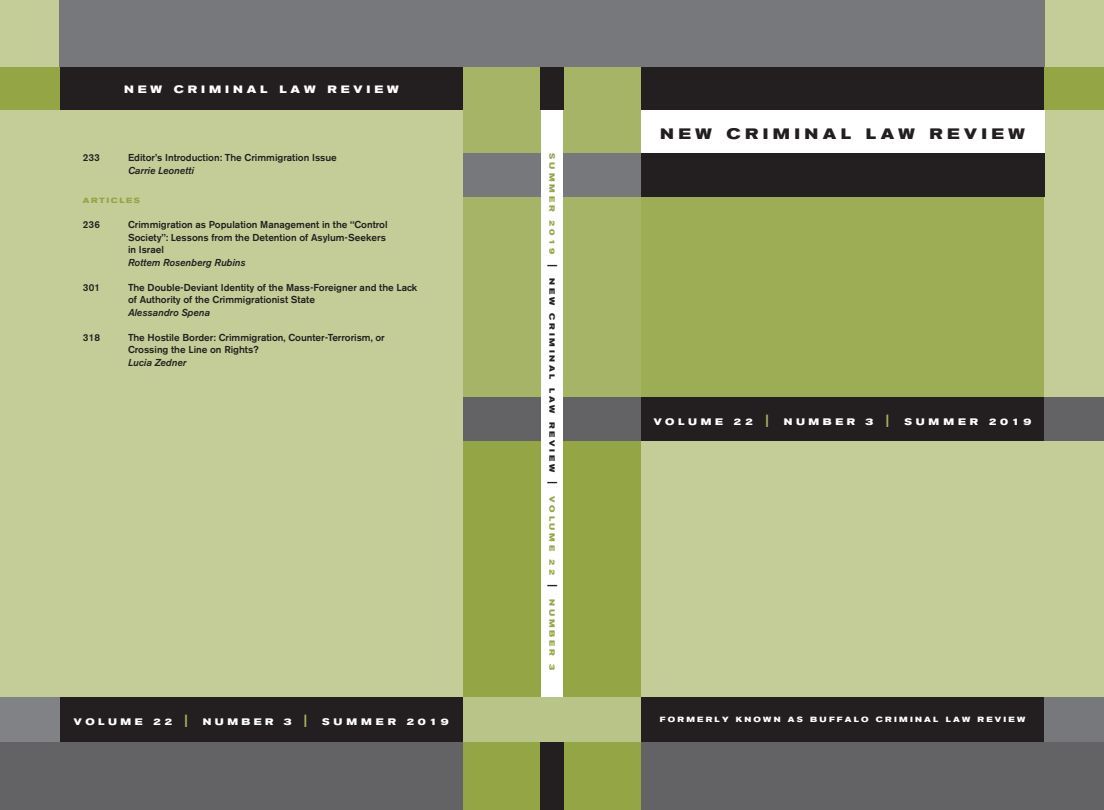
<style>
.page{position:relative;width:1104px;height:810px;background:#fff}
.page>*{position:absolute;margin:0;border:0;box-sizing:border-box;transform-origin:0 0}
.t1{font:700 expanded 15px "Akzidenz Grotesk BE";letter-spacing:.3em;color:#231f20}
.t2{font:700 expanded 10.62px "Akzidenz Grotesk BE";letter-spacing:.37em;color:#fff}
.t3{font:500 10px/12.5px "Akzidenz Grotesk BE";color:#231f20}
.t4{font:italic 500 10px "Akzidenz Grotesk BE";color:#231f20}
.t5{font:700 expanded 9.38px "Akzidenz Grotesk BE";letter-spacing:.38em;color:#fff}
.t6{font:700 expanded 7.5px "Akzidenz Grotesk BE";letter-spacing:.3em;color:#fff}
.t7{font:700 expanded 7.5px "Akzidenz Grotesk BE";letter-spacing:.37em;color:#231f20}
.t8{font:700 expanded 7.5px "Akzidenz Grotesk BE";letter-spacing:.4em;color:#94a545}
.t9{font:700 expanded 7.5px "Akzidenz Grotesk BE";letter-spacing:.2em;color:#94a545}
.s1{font-weight:400;font-stretch:normal;font-size:17.5px;color:#a6b467}
.s2{font-weight:400;font-stretch:normal;font-size:13.75px;color:#231f20}
.s3{font-weight:400;font-stretch:normal;font-size:13.75px}
.s4{color:#94a545}
</style>
<div class="page">
<div style="left:0;top:741px;width:463px;height:69px;background:#636366"></div>
<div style="left:60px;top:110px;width:403px;height:587px;background:#c4cd98"></div>
<div style="left:0;top:0;width:60px;height:698px;background:#c4cd98"></div>
<div style="left:60px;top:697px;width:403px;height:44px;background:#231f20"></div>
<div style="left:60px;top:67px;width:403px;height:43px;background:#231f20"></div>
<div style="left:463px;top:67px;width:77px;height:330px;background:#a6b467"></div>
<div style="left:463px;top:441px;width:77px;height:369px;background:#94a545"></div>
<div style="left:463px;top:697px;width:77px;height:44px;background:#b9c488"></div>
<div style="left:463px;top:153px;width:77px;height:44px;background:#76787b"></div>
<div style="left:0;top:67px;width:60px;height:43px;background:#94a545"></div>
<div style="left:463px;top:397px;width:77px;height:44px;background:#636366"></div>
<div style="left:0;top:697px;width:60px;height:44px;background:#808285"></div>
<div style="left:60px;top:0;width:480px;height:67px;background:#76787b"></div>
<div style="left:640px;top:741px;width:463px;height:69px;background:#636366"></div>
<div style="left:640px;top:197px;width:404px;height:200px;background:#9dad56"></div>
<div style="left:640px;top:441px;width:404px;height:257px;background:#c4cd98"></div>
<div style="left:1044px;top:0;width:59px;height:697px;background:#c4cd98"></div>
<div style="left:563px;top:0;width:481px;height:67px;background:#76787b"></div>
<div style="left:640px;top:397px;width:404px;height:44px;background:#231f20"></div>
<div style="left:1044px;top:397px;width:59px;height:44px;background:#636366"></div>
<div style="left:640px;top:697px;width:404px;height:44px;background:#231f20"></div>
<div style="left:640px;top:67px;width:404px;height:43px;background:#231f20"></div>
<div style="left:563px;top:67px;width:77px;height:330px;background:#a6b467"></div>
<div style="left:563px;top:441px;width:77px;height:369px;background:#94a545"></div>
<div style="left:563px;top:697px;width:77px;height:44px;background:#b9c488"></div>
<div style="left:563px;top:153px;width:77px;height:44px;background:#76787b"></div>
<div style="left:1044px;top:67px;width:59px;height:43px;background:#94a545"></div>
<div style="left:563px;top:397px;width:77px;height:44px;background:#636366"></div>
<div style="left:1044px;top:697px;width:59px;height:44px;background:#76787b"></div>
<div style="left:640px;top:153px;width:404px;height:44px;background:#231f20"></div>
<div style="left:538px;top:0;width:27px;height:67px;background:#76787b"></div>
<div style="left:540px;top:741px;width:23px;height:69px;background:#231f20"></div>
<div style="left:540px;top:67px;width:23px;height:43px;background:#231f20"></div>
<div style="left:538px;top:697px;width:27px;height:44px;background:#b9c488"></div>
<p class="t2" style="left:124px;top:86px;width:276px">NEW CRIMINAL LAW REVIEW</p>
<p class="t3" style="left:83px;top:152px;width:18px">233</p>
<p class="t3" style="left:128px;top:152px;width:210px">Editor’s Introduction: The Crimmigration Issue</p>
<p class="t4" style="left:128px;top:167px;width:67px">Carrie Leonetti</p>
<p class="t9" style="left:83px;top:198px;width:58px">ARTICLES</p>
<p class="t3" style="left:83px;top:219px;width:19px">236</p>
<p class="t3" style="left:128px;top:219px;width:261px">Crimmigration as Population Management in the ‘‘Control<br>Society’’: Lessons from the Detention of Asylum-Seekers in Israel</p>
<p class="t4" style="left:128px;top:259px;width:119px">Rottem Rosenberg Rubins</p>
<p class="t3" style="left:83px;top:282px;width:19px">301</p>
<p class="t3" style="left:128px;top:282px;width:291px">The Double-Deviant Identity of the Mass-Foreigner and the Lack of Authority of the Crimmigrationist State</p>
<p class="t4" style="left:128px;top:309px;width:84px">Alessandro Spena</p>
<p class="t3" style="left:83px;top:332px;width:19px">318</p>
<p class="t3" style="left:128px;top:332px;width:258px">The Hostile Border: Crimmigration, Counter-Terrorism, or<br>Crossing the Line on Rights?</p>
<p class="t4" style="left:128px;top:359px;width:60px">Lucia Zedner</p>
<p class="t5" style="left:74px;top:718px;width:376px">VOLUME 22 <span class="s1">I</span> NUMBER 3 <span class="s1">I</span> SUMMER 2019</p>
<p class="t8" style="left:555px;top:153px;width:115px;rotate:90deg">SUMMER 2019 <span class="s2">I</span></p>
<p class="t7" style="left:555px;top:278px;width:393px;rotate:90deg">NEW CRIMINAL LAW REVIEW <span class="s3">I</span> <span class="s4">VOLUME 22</span> <span class="s3">I</span> <span class="s4">NUMBER 3</span></p>
<h1 class="t1" style="left:660px;top:128px;width:366px">NEW CRIMINAL LAW REVIEW</h1>
<p class="t5" style="left:653px;top:418px;width:379px">VOLUME 22 <span class="s1">I</span> NUMBER 3 <span class="s1">I</span> SUMMER 2019</p>
<p class="t6" style="left:659px;top:717px;width:366px">FORMERLY KNOWN AS BUFFALO CRIMINAL LAW REVIEW</p>
</div>
